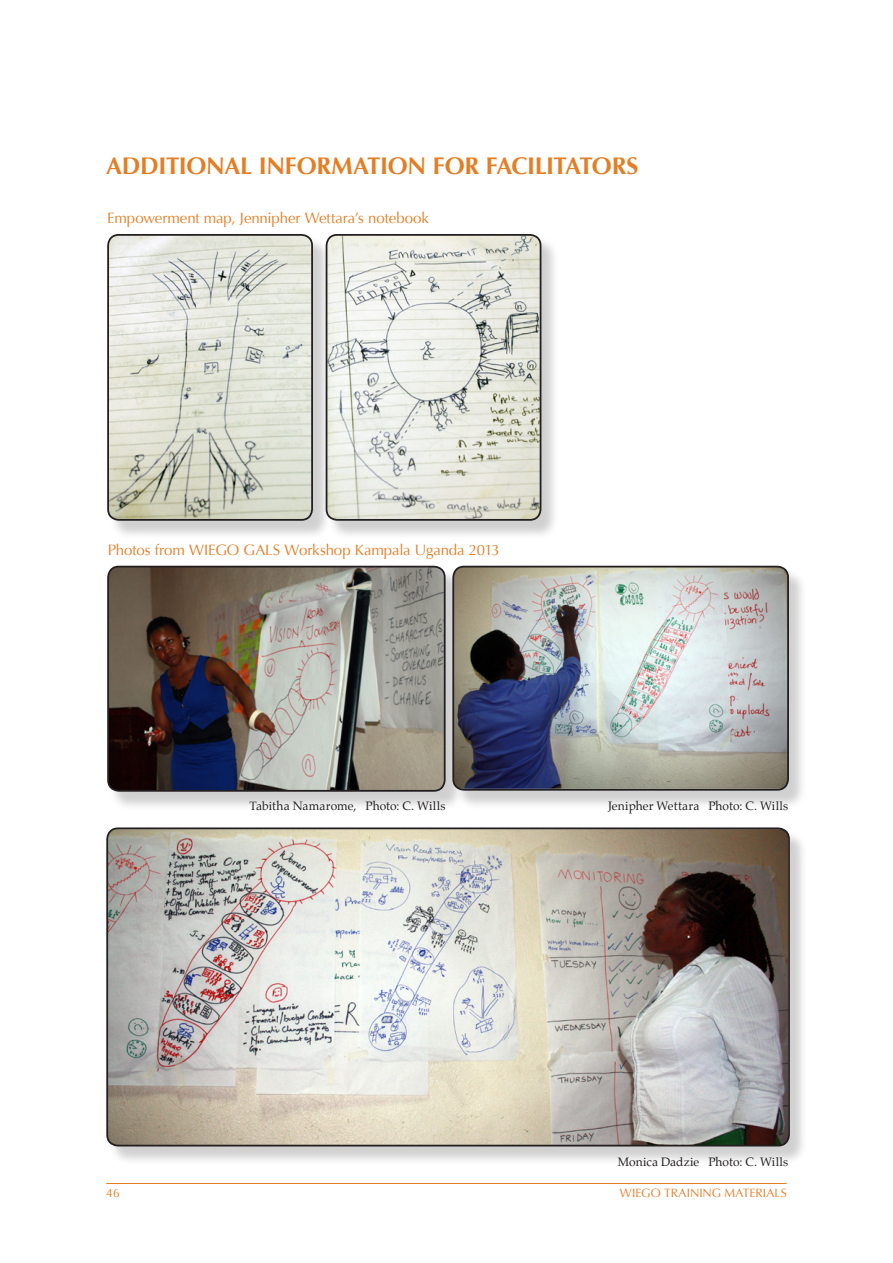
<style>
.page{position:relative;width:893px;height:1263px;background:#fff}
.page>*{position:absolute;margin:0;border:0;box-sizing:border-box;transform-origin:0 0}
.t1{font:700 24px "Optima";letter-spacing:-.015em;color:#e37e25}
.t2{font:15px "Optima";letter-spacing:-.005em;color:#e37e25}
.t3{font:12px "Palatino";letter-spacing:.005em;color:#231f20}
.t4{font:12px "Optima";letter-spacing:.005em;color:#e37e25}
</style>
<div class="page">
<hr style="left:106px;top:1183px;width:681px;height:1px;background:#e37e25">
<div style="left:328px;top:237px;width:232px;height:303px;background:#231f20;opacity:.21"></div>
<img style="left:329px;top:235px;width:212px;height:285px">
<div style="left:326px;top:234px;width:215px;height:287px;border:2px solid #231f20;border-radius:11px"></div>
<div style="left:109px;top:237px;width:222px;height:303px;background:#231f20;opacity:.21"></div>
<img style="left:109px;top:236px;width:203px;height:284px">
<div style="left:107px;top:234px;width:206px;height:287px;border:2px solid #231f20;border-radius:11px"></div>
<div style="left:109px;top:568px;width:355px;height:243px;background:#231f20;opacity:.21"></div>
<img style="left:109px;top:567px;width:336px;height:224px">
<div style="left:107px;top:566px;width:339px;height:226px;border:2px solid #231f20;border-radius:11px"></div>
<div style="left:454px;top:568px;width:353px;height:242px;background:#231f20;opacity:.21"></div>
<img style="left:453px;top:567px;width:335px;height:222px">
<div style="left:452px;top:566px;width:337px;height:225px;border:2px solid #231f20;border-radius:11px"></div>
<div style="left:108px;top:830px;width:700px;height:335px;background:#231f20;opacity:.21"></div>
<img style="left:108px;top:830px;width:680px;height:315px">
<div style="left:106px;top:827px;width:684px;height:319px;border:2px solid #231f20;border-radius:11px"></div>
<h1 class="t1" style="left:106px;top:156px;width:534px">ADDITIONAL INFORMATION FOR FACILITATORS</h1>
<p class="t2" style="left:107px;top:212px;width:323px">Empowerment map, Jennipher Wettara’s notebook</p>
<p class="t2" style="left:108px;top:544px;width:394px">Photos from WIEGO GALS Workshop Kampala Uganda 2013</p>
<p class="t3" style="left:249px;top:801px;width:198px">Tabitha Namarome, Photo: C. Wills</p>
<p class="t3" style="left:608px;top:801px;width:182px">Jenipher Wettara Photo: C. Wills</p>
<p class="t3" style="left:618px;top:1156px;width:172px">Monica Dadzie Photo: C. Wills</p>
<p class="t4" style="left:106px;top:1188px;width:15px">46</p>
<p class="t4" style="left:620px;top:1186px;width:168px">WIEGO TRAINING MATERIALS</p>
</div>
